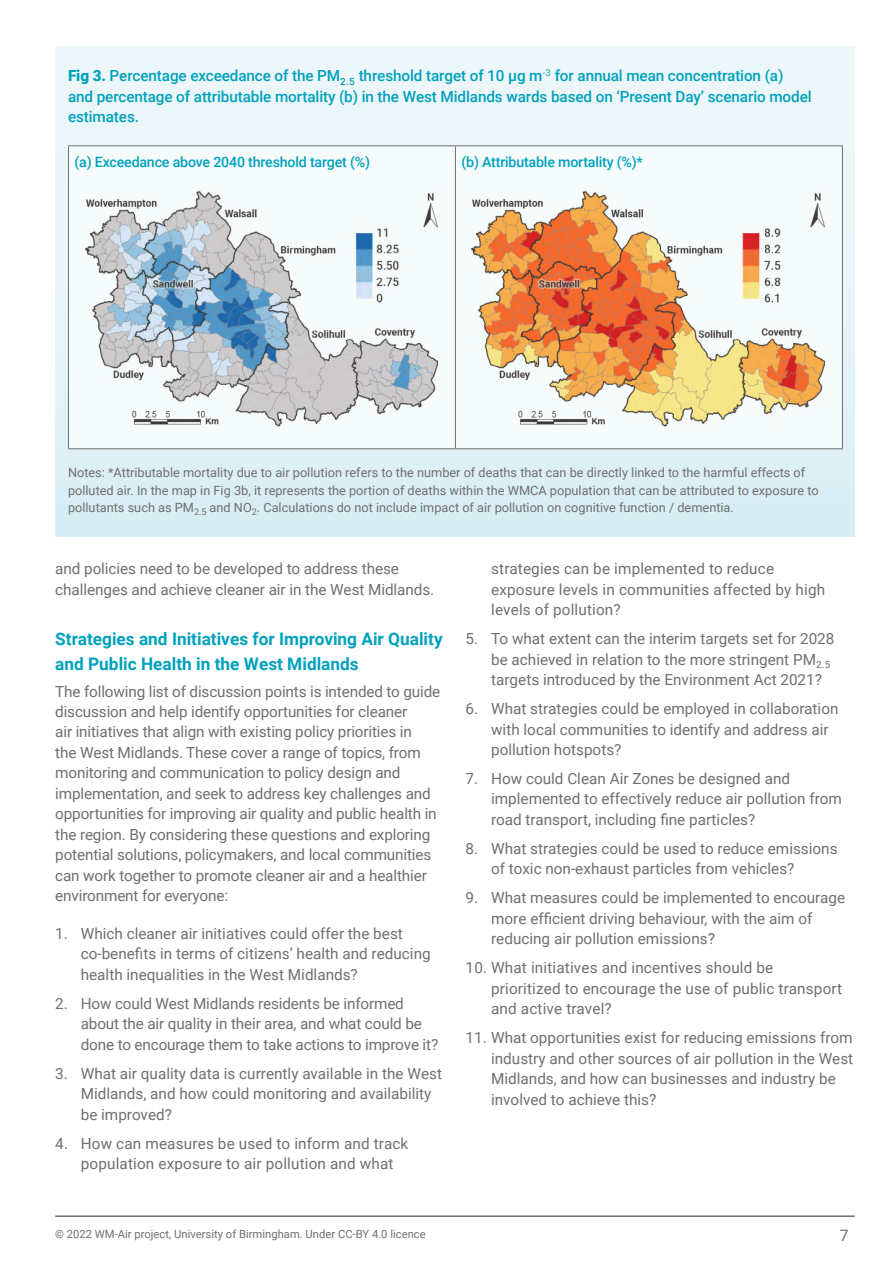
<style>
.page{position:relative;width:893px;height:1263px;background:#fff}
.page>*{position:absolute;margin:0;border:0;box-sizing:border-box;transform-origin:0 0}
.t1{font:700 17.25px/24.8px "Roboto";color:#00a1be}
.t2{font:15.75px "Roboto";color:#706f6f}
.t3{font:15.3px/20.4px "Roboto";color:#706f6f}
.t4{font:500 15.3px/20.4px "Roboto";letter-spacing:-.01em;color:#00a1be}
.t5{font:500 14.25px "Roboto";letter-spacing:-.015em;color:#00a1be}
.t6{font:12.75px/17.2px "Roboto";color:#706f6f}
.t7{font:11.25px "Roboto";color:#706f6f}
.s1{font-weight:900}
</style>
<div class="page">
<hr style="left:55px;top:1215px;width:800px;height:2px;background:#706f6f">
<div style="left:55px;top:47px;width:800px;height:490px;background:linear-gradient(to right,#e3f3f7,#e3f3f7)"></div>
<div style="left:69px;top:146px;width:773px;height:302px;background:#f6fbfc"></div>
<hr style="left:68px;top:145px;width:387px;height:1px;background:#706f6f">
<hr style="left:68px;top:146px;width:1px;height:302px;background:#706f6f">
<hr style="left:455px;top:145px;width:388px;height:1px;background:#706f6f">
<hr style="left:455px;top:146px;width:1px;height:302px;background:#706f6f">
<hr style="left:842px;top:146px;width:1px;height:302px;background:#706f6f">
<hr style="left:68px;top:448px;width:387px;height:1px;background:#706f6f">
<hr style="left:455px;top:448px;width:388px;height:1px;background:#706f6f">
<img style="left:85px;top:192px;width:353px;height:234px">
<img style="left:472px;top:192px;width:353px;height:234px">
<p class="t4" style="left:68px;top:65px;width:745px"><span class="s1">Fig 3.</span> Percentage exceedance of the PM<sub>2.5</sub> threshold target of 10 μg m<sup>-3</sup> for annual mean concentration (a) and percentage of attributable mortality (b) in the West Midlands wards based on ‘Present Day’ scenario model estimates.</p>
<p class="t5" style="left:74px;top:152px;width:297px">(a) Exceedance above 2040 threshold target (%)</p>
<p class="t5" style="left:461px;top:152px;width:183px">(b) Attributable mortality (%)*</p>
<p class="t6" style="left:68px;top:464px;width:752px">Notes: *Attributable mortality due to air pollution refers to the number of deaths that can be directly linked to the harmful effects of polluted air. In the map in Fig 3b, it represents the portion of deaths within the WMCA population that can be attributed to exposure to pollutants such as PM<sub>2.5</sub> and NO<sub>2</sub>. Calculations do not include impact of air pollution on cognitive function / dementia.</p>
<p class="t3" style="left:55px;top:558px;width:380px">and policies need to be developed to address these challenges and achieve cleaner air in the West Midlands.</p>
<p class="t1" style="left:55px;top:626px;width:389px">Strategies and Initiatives for Improving Air Quality and Public Health in the West Midlands</p>
<p class="t3" style="left:55px;top:680px;width:387px">The following list of discussion points is intended to guide discussion and help identify opportunities for cleaner<br>air initiatives that align with existing policy priorities in<br>the West Midlands. These cover a range of topics, from monitoring and communication to policy design and implementation, and seek to address key challenges and opportunities for improving air quality and public health in the region. By considering these questions and exploring potential solutions, policymakers, and local communities can work together to promote cleaner air and a healthier environment for everyone:</p>
<p class="t3" style="left:81px;top:922px;width:351px;text-indent:-26px">1. Which cleaner air initiatives could offer the best co-benefits in terms of citizens’ health and reducing health inequalities in the West Midlands?</p>
<p class="t3" style="left:81px;top:992px;width:359px;text-indent:-26px">2. How could West Midlands residents be informed about the air quality in their area, and what could be done to encourage them to take actions to improve it?</p>
<p class="t3" style="left:81px;top:1062px;width:363px;text-indent:-26px">3. What air quality data is currently available in the West<br>Midlands, and how could monitoring and availability be improved?</p>
<p class="t3" style="left:81px;top:1132px;width:329px;text-indent:-26px">4. How can measures be used to inform and track population exposure to air pollution and what</p>
<p class="t3" style="left:491px;top:558px;width:336px">strategies can be implemented to reduce exposure levels in communities affected by high levels of pollution?</p>
<p class="t3" style="left:491px;top:628px;width:345px;text-indent:-25px">5. To what extent can the interim targets set for 2028 be achieved in relation to the more stringent PM<sub>2.5 </sub>targets introduced by the Environment Act 2021?</p>
<p class="t3" style="left:491px;top:698px;width:349px;text-indent:-26px">6. What strategies could be employed in collaboration with local communities to identify and address air pollution hotspots?</p>
<p class="t3" style="left:491px;top:768px;width:352px;text-indent:-26px">7. How could Clean Air Zones be designed and implemented to effectively reduce air pollution from road transport, including fine particles?</p>
<p class="t3" style="left:491px;top:838px;width:348px;text-indent:-26px">8. What strategies could be used to reduce emissions of toxic non-exhaust particles from vehicles?</p>
<p class="t3" style="left:491px;top:887px;width:356px;text-indent:-26px">9. What measures could be implemented to encourage more efficient driving behaviour, with the aim of reducing air pollution emissions?</p>
<p class="t3" style="left:491px;top:957px;width:353px;text-indent:-26px">10. What initiatives and incentives should be prioritized to encourage the use of public transport and active travel?</p>
<p class="t3" style="left:491px;top:1027px;width:364px;text-indent:-26px">11. What opportunities exist for reducing emissions from industry and other sources of air pollution in the West Midlands, and how can businesses and industry be involved to achieve this?</p>
<p class="t7" style="left:55px;top:1226px;width:372px">© 2022 WM-Air project, University of Birmingham. Under CC-BY 4.0 licence</p>
<p class="t2" style="left:840px;top:1224px;width:10px">7</p>
</div>
